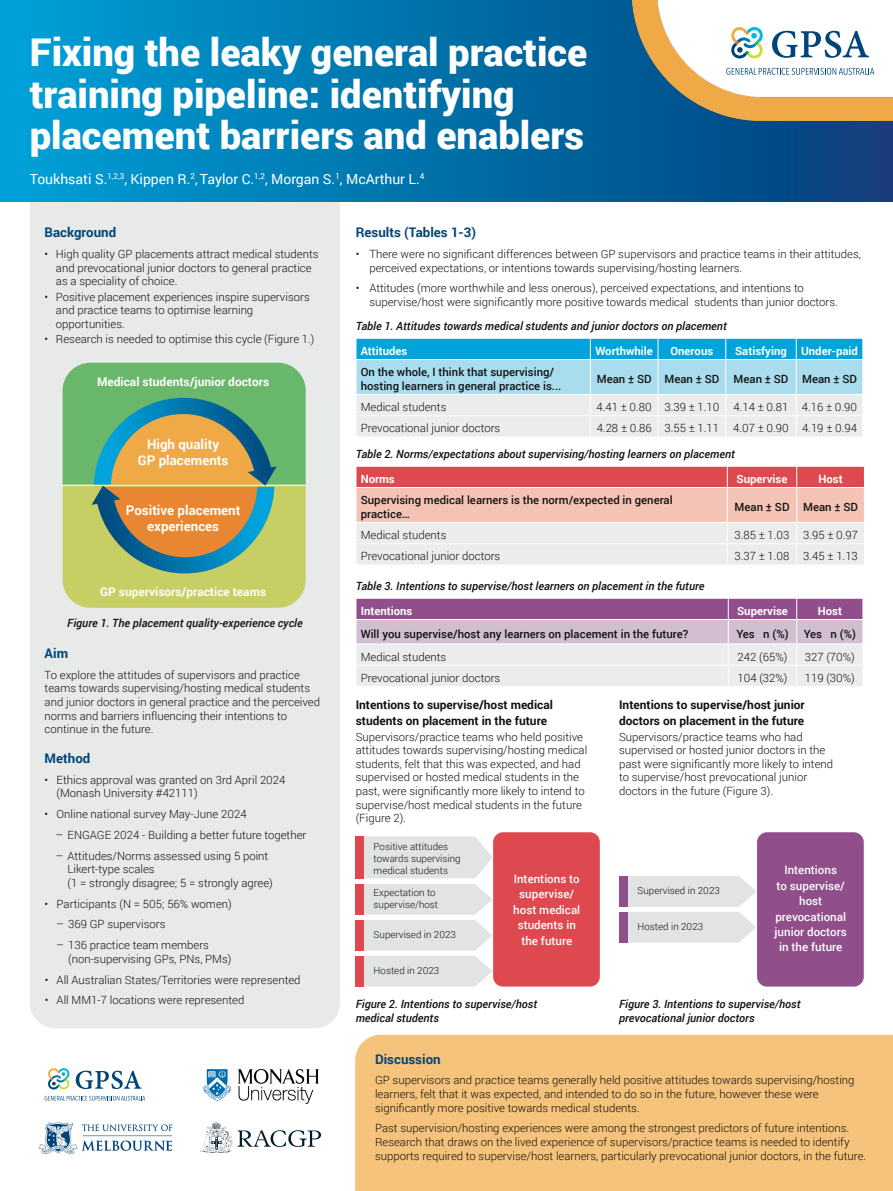
<style>
.page{position:relative;width:893px;height:1191px;background:#fff}
.page>*{position:absolute;margin:0;border:0;box-sizing:border-box;transform-origin:0 0}
.t1{font:900 38.22px/41.5px "Roboto";color:#fff}
.t2{font:13.93px "Roboto";color:#fff}
.t3{font:700 13.3px/16px "Roboto";color:#fff;text-align:center}
.t4{font:700 13.26px "Roboto";color:#004579}
.t5{font:700 11.94px/15.9px "Roboto";color:#121212}
.t6{font:700 11.94px "Roboto";color:#fff}
.t7{font:500 11.55px/15.4px "Roboto";color:#fff;text-align:center}
.t8{font:300 11.34px/13.6px "Roboto";color:#121212}
.t9{font:italic 500 11.34px/13.6px "Roboto";color:#121212}
.t10{font:500 11.34px/13.6px "Roboto";color:#121212}
.t11{font:700 11.34px "Roboto";color:#fff}
.t12{font:300 9.8px/11.8px "Roboto";color:#121212}
</style>
<div class="page">
<div style="left:30px;top:169px;width:310px;height:859px;background:#e8eae9;border-radius:25px"></div>
<div style="left:355px;top:1034px;width:538px;height:157px;background:#f5c37b"></div>
<div style="left:0;top:0;width:893px;height:201px;background:linear-gradient(to right,#00a1d7,#073d7a)"></div>
<img style="left:627px;top:0;width:266px;height:122px">
<svg style="left:653px;top:0;width:240px;height:118px"></svg>
<svg style="left:45px;top:1068px;width:100px;height:32px"></svg>
<img style="left:203px;top:1069px;width:116px;height:34px">
<img style="left:38px;top:1122px;width:135px;height:32px">
<svg style="left:200px;top:1122px;width:121px;height:30px"></svg>
<svg style="left:356px;top:338px;width:507px;height:99px;background:#a6d8e9"></svg>
<svg style="left:356px;top:466px;width:509px;height:99px;background:#ebbeba"></svg>
<svg style="left:356px;top:598px;width:507px;height:88px;background:#d0bccf"></svg>
<div style="left:493px;top:832px;width:107px;height:154px;background:#dd494e;border-radius:10px"></div>
<svg style="left:364px;top:836px;width:129px;height:42px;background:#e4e6e6"></svg>
<div style="left:364px;top:884px;width:128px;height:30px;background:#e2e4e4"></div>
<svg style="left:355px;top:920px;width:137px;height:66px;background:#e5e7e7"></svg>
<div style="left:355px;top:836px;width:9px;height:42px;background:#dd494e"></div>
<div style="left:355px;top:884px;width:9px;height:30px;background:#dd494e"></div>
<div style="left:355px;top:920px;width:9px;height:30px;background:#dd494e"></div>
<div style="left:355px;top:955px;width:9px;height:31px;background:#dd494e"></div>
<div style="left:757px;top:832px;width:107px;height:154px;background:#904f8a;border-radius:10px"></div>
<svg style="left:627px;top:876px;width:129px;height:66px;background:#e5e6e7"></svg>
<div style="left:619px;top:876px;width:8px;height:31px;background:#904f8a"></div>
<div style="left:619px;top:912px;width:8px;height:30px;background:#904f8a"></div>
<svg style="left:63px;top:363px;width:243px;height:245px;background:#9aad68"></svg>
<h1 class="t1" style="left:30px;top:30px;width:559px">Fixing the leaky general practice training pipeline: identifying placement barriers and enablers</h1>
<p class="t2" style="left:30px;top:169px;width:396px">Toukhsati S.<sup>1,2,3</sup>, Kippen R.<sup>2</sup>,Taylor C.<sup>1,2</sup>, Morgan S.<sup>1</sup>, McArthur L.<sup>4</sup></p>
<p class="t4" style="left:45px;top:223px;width:73px">Background</p>
<p class="t8" style="left:56px;top:247px;width:264px;text-indent:-11px">• High quality GP placements attract medical students and prevocational junior doctors to general practice as a speciality of choice.</p>
<p class="t8" style="left:56px;top:289px;width:255px;text-indent:-11px">• Positive placement experiences inspire supervisors and practice teams to optimise learning opportunities.</p>
<p class="t8" style="left:45px;top:332px;width:271px">• Research is needed to optimise this cycle (Figure 1.)</p>
<p class="t6" style="left:97px;top:373px;width:174px">Medical students/junior doctors</p>
<p class="t3" style="left:138px;top:436px;width:92px">High quality<br>GP placements</p>
<p class="t3" style="left:126px;top:501px;width:116px">Positive placement experiences</p>
<p class="t6" style="left:100px;top:583px;width:168px">GP supervisors/practice teams</p>
<p class="t9" style="left:67px;top:616px;width:237px">Figure 1. The placement quality-experience cycle</p>
<p class="t4" style="left:45px;top:644px;width:25px">Aim</p>
<p class="t8" style="left:45px;top:667px;width:277px">To explore the attitudes of supervisors and practice teams towards supervising/hosting medical students and junior doctors in general practice and the perceived norms and barriers influencing their intentions to continue in the future.</p>
<p class="t4" style="left:45px;top:749px;width:47px">Method</p>
<p class="t8" style="left:57px;top:772px;width:230px;text-indent:-12px">• Ethics approval was granted on 3rd April 2024 (Monash University #42111)</p>
<p class="t8" style="left:45px;top:807px;width:203px">• Online national survey May-June 2024</p>
<p class="t8" style="left:56px;top:827px;width:252px">– ENGAGE 2024 - Building a better future together</p>
<p class="t8" style="left:68px;top:848px;width:207px;text-indent:-12px">– Attitudes/Norms assessed using 5 point<br>Likert-type scales<br>(1 = strongly disagree; 5 = strongly agree)</p>
<p class="t8" style="left:45px;top:896px;width:189px">• Participants (N = 505; 56% women)</p>
<p class="t8" style="left:56px;top:917px;width:111px">– 369 GP supervisors</p>
<p class="t8" style="left:68px;top:938px;width:165px;text-indent:-12px">– 136 practice team members (non-supervising GPs, PNs, PMs)</p>
<p class="t8" style="left:45px;top:972px;width:257px">• All Australian States/Territories were represented</p>
<p class="t8" style="left:45px;top:993px;width:201px">• All MM1-7 locations were represented</p>
<p class="t4" style="left:356px;top:223px;width:122px">Results (Tables 1-3)</p>
<p class="t8" style="left:369px;top:247px;width:493px;text-indent:-14px">• There were no significant differences between GP supervisors and practice teams in their attitudes, perceived expectations, or intentions towards supervising/hosting learners.</p>
<p class="t8" style="left:369px;top:281px;width:470px;text-indent:-14px">• Attitudes (more worthwhile and less onerous), perceived expectations, and intentions to supervise/host were significantly more positive towards medical students than junior doctors.</p>
<p class="t9" style="left:356px;top:318px;width:373px">Table 1. Attitudes towards medical students and junior doctors on placement</p>
<p class="t11" style="left:361px;top:343px;width:48px">Attitudes</p>
<p class="t11" style="left:595px;top:343px;width:59px">Worthwhile</p>
<p class="t11" style="left:670px;top:343px;width:44px">Onerous</p>
<p class="t11" style="left:735px;top:343px;width:53px">Satisfying</p>
<p class="t11" style="left:801px;top:343px;width:58px">Under-paid</p>
<p class="t10" style="left:361px;top:365px;width:202px">On the whole, I think that supervising/ hosting learners in general practice is...</p>
<p class="t10" style="left:597px;top:372px;width:124px">Mean ± SD Mean ± SD</p>
<p class="t10" style="left:733px;top:372px;width:125px">Mean ± SD Mean ± SD</p>
<p class="t8" style="left:361px;top:400px;width:87px">Medical students</p>
<p class="t8" style="left:596px;top:400px;width:262px">4.41 ± 0.80 3.39 ± 1.10 4.14 ± 0.81 4.16 ± 0.90</p>
<p class="t8" style="left:361px;top:421px;width:141px">Prevocational junior doctors</p>
<p class="t8" style="left:597px;top:421px;width:262px">4.28 ± 0.86 3.55 ± 1.11 4.07 ± 0.90 4.19 ± 0.94</p>
<p class="t9" style="left:356px;top:446px;width:381px">Table 2. Norms/expectations about supervising/hosting learners on placement</p>
<p class="t11" style="left:361px;top:471px;width:36px">Norms</p>
<p class="t11" style="left:737px;top:471px;width:52px">Supervise</p>
<p class="t11" style="left:818px;top:471px;width:26px">Host</p>
<p class="t10" style="left:361px;top:493px;width:313px">Supervising medical learners is the norm/expected in general practice…</p>
<p class="t10" style="left:735px;top:499px;width:125px">Mean ± SD Mean ± SD</p>
<p class="t8" style="left:361px;top:528px;width:87px">Medical students</p>
<p class="t8" style="left:734px;top:528px;width:125px">3.85 ± 1.03 3.95 ± 0.97</p>
<p class="t8" style="left:361px;top:549px;width:141px">Prevocational junior doctors</p>
<p class="t8" style="left:734px;top:549px;width:125px">3.37 ± 1.08 3.45 ± 1.13</p>
<p class="t9" style="left:356px;top:578px;width:350px">Table 3. Intentions to supervise/host learners on placement in the future</p>
<p class="t11" style="left:361px;top:603px;width:53px">Intentions</p>
<p class="t11" style="left:737px;top:603px;width:52px">Supervise</p>
<p class="t11" style="left:818px;top:603px;width:26px">Host</p>
<p class="t10" style="left:361px;top:626px;width:329px">Will you supervise/host any learners on placement in the future?</p>
<p class="t10" style="left:736px;top:626px;width:54px">Yes n (%)</p>
<p class="t10" style="left:804px;top:626px;width:54px">Yes n (%)</p>
<p class="t8" style="left:361px;top:649px;width:87px">Medical students</p>
<p class="t8" style="left:738px;top:649px;width:51px">242 (65%)</p>
<p class="t8" style="left:805px;top:649px;width:52px">327 (70%)</p>
<p class="t8" style="left:361px;top:670px;width:141px">Prevocational junior doctors</p>
<p class="t8" style="left:737px;top:670px;width:52px">104 (32%)</p>
<p class="t8" style="left:805px;top:670px;width:52px">119 (30%)</p>
<p class="t5" style="left:356px;top:696px;width:199px">Intentions to supervise/host medical students on placement in the future</p>
<p class="t8" style="left:356px;top:729px;width:233px">Supervisors/practice teams who held positive attitudes towards supervising/hosting medical students, felt that this was expected, and had supervised or hosted medical students in the past, were significantly more likely to intend to supervise/host medical students in the future (Figure 2).</p>
<p class="t12" style="left:374px;top:840px;width:88px">Positive attitudes towards supervising medical students</p>
<p class="t12" style="left:374px;top:886px;width:66px">Expectation to supervise/host</p>
<p class="t12" style="left:374px;top:928px;width:84px">Supervised in 2023</p>
<p class="t12" style="left:374px;top:964px;width:67px">Hosted in 2023</p>
<p class="t7" style="left:513px;top:870px;width:69px">Intentions to supervise/ host medical students in the future</p>
<p class="t9" style="left:356px;top:996px;width:183px">Figure 2. Intentions to supervise/host medical students</p>
<p class="t5" style="left:619px;top:696px;width:187px">Intentions to supervise/host junior doctors on placement in the future</p>
<p class="t8" style="left:619px;top:729px;width:216px">Supervisors/practice teams who had supervised or hosted junior doctors in the past were significantly more likely to intend to supervise/host prevocational junior doctors in the future (Figure 3).</p>
<p class="t12" style="left:638px;top:884px;width:84px">Supervised in 2023</p>
<p class="t12" style="left:638px;top:920px;width:67px">Hosted in 2023</p>
<p class="t7" style="left:775px;top:862px;width:74px">Intentions<br>to supervise/ host prevocational junior doctors in the future</p>
<p class="t9" style="left:619px;top:996px;width:183px">Figure 3. Intentions to supervise/host prevocational junior doctors</p>
<p class="t4" style="left:375px;top:1049px;width:67px">Discussion</p>
<p class="t8" style="left:375px;top:1073px;width:481px">GP supervisors and practice teams generally held positive attitudes towards supervising/hosting learners, felt that it was expected, and intended to do so in the future, however these were significantly more positive towards medical students.</p>
<p class="t8" style="left:375px;top:1121px;width:493px">Past supervision/hosting experiences were among the strongest predictors of future intentions.<br>Research that draws on the lived experience of supervisors/practice teams is needed to identify supports required to supervise/host learners, particularly prevocational junior doctors, in the future.</p>
</div>
